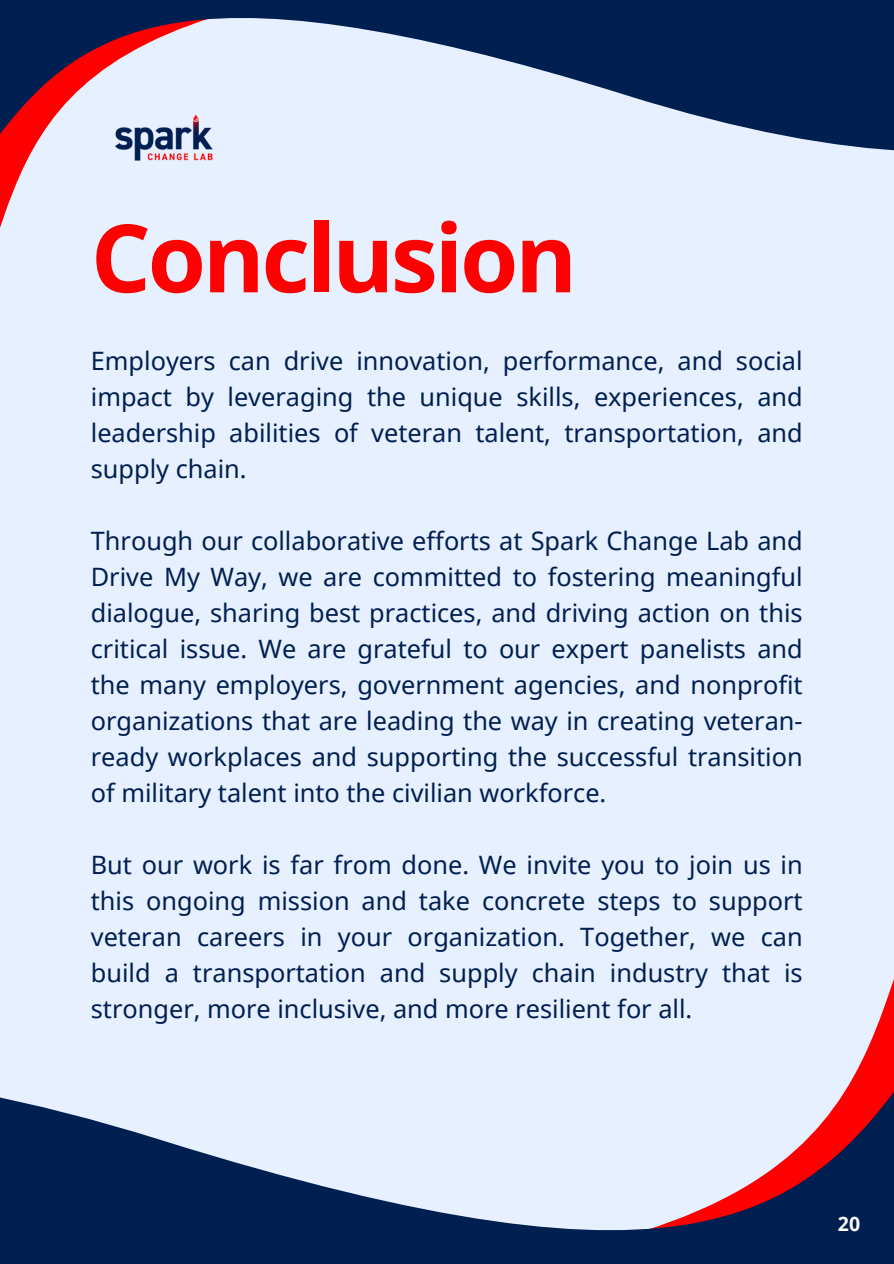
<style>
.page{position:relative;width:894px;height:1264px;background:#fff}
.page>*{position:absolute;margin:0;border:0;box-sizing:border-box;transform-origin:0 0}
.t1{font:700 94.35px "Noto Sans";letter-spacing:-.035em;color:#f00}
.t2{font:25.35px/36px "Noto Sans";color:#001f51;text-align:justify}
.t3{font:700 19.5px "Noto Sans";color:#fff}
</style>
<div class="page">
<div style="left:0;top:0;width:893px;height:1263px;background:#e6f0ff"></div>
<svg style="left:0;top:982px;width:893px;height:281px"></svg>
<svg style="left:0;top:0;width:893px;height:228px"></svg>
<img style="left:100px;top:83px;width:133px;height:108px">
<p class="t1" style="left:91px;top:191px;width:487px">Conclusion</p>
<p class="t2" style="left:91px;top:342px;width:713px">Employers can drive innovation, performance, and social impact by leveraging the unique skills, experiences, and leadership abilities of veteran talent, transportation, and supply chain.</p>
<p class="t2" style="left:91px;top:522px;width:713px">Through our collaborative efforts at Spark Change Lab and Drive My Way, we are committed to fostering meaningful dialogue, sharing best practices, and driving action on this critical issue. We are grateful to our expert panelists and the many employers, government agencies, and nonprofit organizations that are leading the way in creating veteran&shy;ready workplaces and supporting the successful transition of military talent into the civilian workforce.</p>
<p class="t2" style="left:91px;top:846px;width:713px">But our work is far from done. We invite you to join us in this ongoing mission and take concrete steps to support veteran careers in your organization. Together, we can build a transportation and supply chain industry that is stronger, more inclusive, and more resilient for all.</p>
<p class="t3" style="left:837px;top:1210px;width:24px">20</p>
</div>
